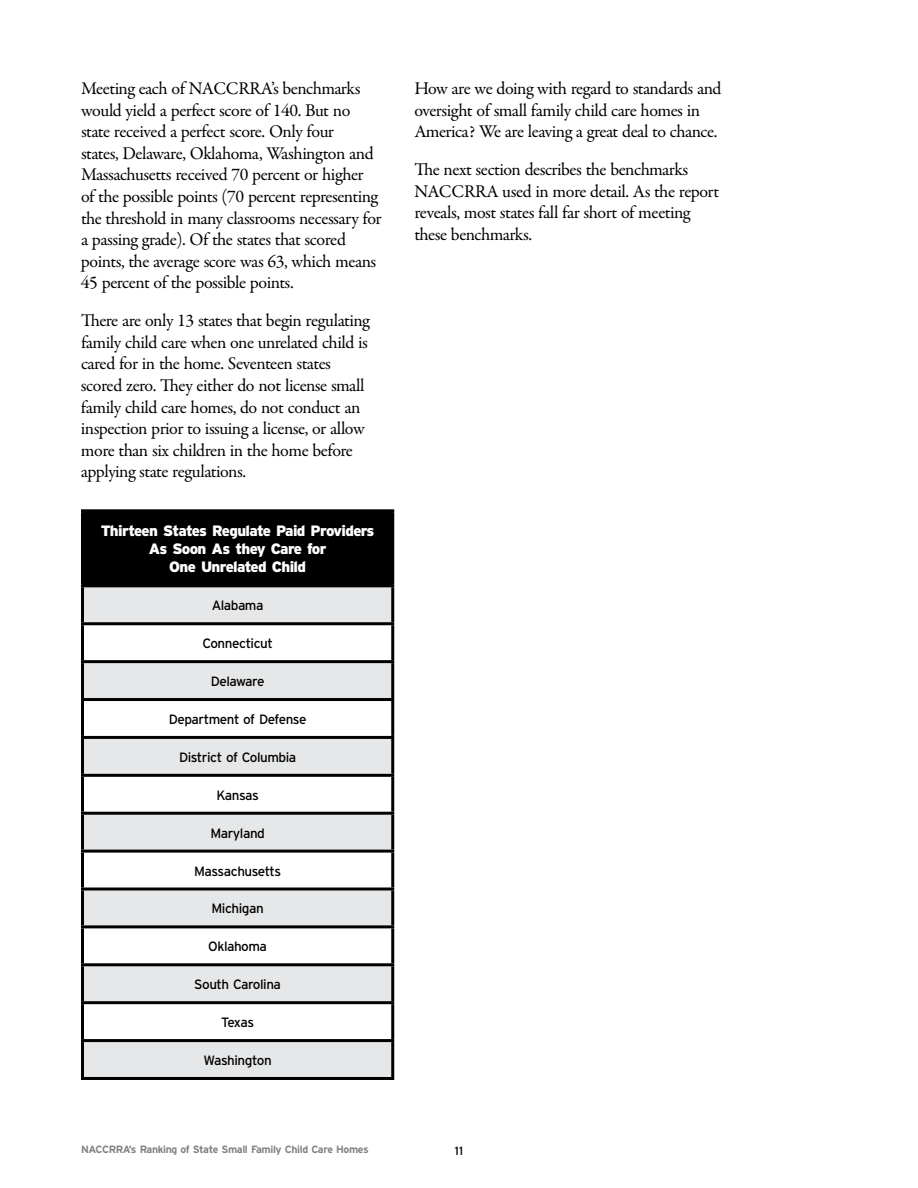
<style>
.page{position:relative;width:918px;height:1188px;background:#fff}
.page>*{position:absolute;margin:0;border:0;box-sizing:border-box;transform-origin:0 0}
.t1{font:18px/21.6px "Garamond Premr Pro";letter-spacing:-.025em;color:#000}
.t2{font:900 15px/18px "Interstate";letter-spacing:-.045em;color:#fff;text-align:center}
.t3{font:13.5px "Interstate";letter-spacing:-.035em;color:#000}
.t4{font:12px "Interstate";color:#000}
.t5{font:700 10.5px "Interstate";letter-spacing:-.04em;color:#808285}
</style>
<div class="page">
<div style="left:82px;top:511px;width:311px;height:75px;background:#000"></div>
<svg style="left:84px;top:587px;width:307px;height:490px;fill:#e6e7e8"></svg>
<hr style="left:81px;top:509px;width:313px;height:3px;background:#000">
<hr style="left:81px;top:512px;width:3px;height:72px;background:#000">
<hr style="left:391px;top:512px;width:3px;height:72px;background:#000">
<hr style="left:81px;top:584px;width:313px;height:3px;background:#000">
<hr style="left:81px;top:587px;width:3px;height:35px;background:#000">
<hr style="left:391px;top:587px;width:3px;height:35px;background:#000">
<hr style="left:81px;top:622px;width:313px;height:3px;background:#000">
<hr style="left:81px;top:625px;width:3px;height:35px;background:#000">
<hr style="left:391px;top:625px;width:3px;height:35px;background:#000">
<hr style="left:81px;top:660px;width:313px;height:3px;background:#000">
<hr style="left:81px;top:663px;width:3px;height:35px;background:#000">
<hr style="left:391px;top:663px;width:3px;height:35px;background:#000">
<hr style="left:81px;top:698px;width:313px;height:3px;background:#000">
<hr style="left:81px;top:701px;width:3px;height:35px;background:#000">
<hr style="left:391px;top:701px;width:3px;height:35px;background:#000">
<hr style="left:81px;top:736px;width:313px;height:3px;background:#000">
<hr style="left:81px;top:739px;width:3px;height:35px;background:#000">
<hr style="left:391px;top:739px;width:3px;height:35px;background:#000">
<hr style="left:81px;top:774px;width:313px;height:3px;background:#000">
<hr style="left:81px;top:777px;width:3px;height:35px;background:#000">
<hr style="left:391px;top:777px;width:3px;height:35px;background:#000">
<hr style="left:81px;top:812px;width:313px;height:3px;background:#000">
<hr style="left:81px;top:815px;width:3px;height:35px;background:#000">
<hr style="left:391px;top:815px;width:3px;height:35px;background:#000">
<hr style="left:81px;top:850px;width:313px;height:3px;background:#000">
<hr style="left:81px;top:853px;width:3px;height:35px;background:#000">
<hr style="left:391px;top:853px;width:3px;height:35px;background:#000">
<hr style="left:81px;top:888px;width:313px;height:3px;background:#000">
<hr style="left:81px;top:891px;width:3px;height:34px;background:#000">
<hr style="left:391px;top:891px;width:3px;height:34px;background:#000">
<hr style="left:81px;top:925px;width:313px;height:3px;background:#000">
<hr style="left:81px;top:928px;width:3px;height:35px;background:#000">
<hr style="left:391px;top:928px;width:3px;height:35px;background:#000">
<hr style="left:81px;top:963px;width:313px;height:3px;background:#000">
<hr style="left:81px;top:966px;width:3px;height:35px;background:#000">
<hr style="left:391px;top:966px;width:3px;height:35px;background:#000">
<hr style="left:81px;top:1001px;width:313px;height:3px;background:#000">
<hr style="left:81px;top:1004px;width:3px;height:35px;background:#000">
<hr style="left:391px;top:1004px;width:3px;height:35px;background:#000">
<hr style="left:81px;top:1039px;width:313px;height:3px;background:#000">
<hr style="left:81px;top:1042px;width:3px;height:35px;background:#000">
<hr style="left:391px;top:1042px;width:3px;height:35px;background:#000">
<hr style="left:81px;top:1077px;width:313px;height:3px;background:#000">
<p class="t1" style="left:81px;top:78px;width:302px">Meeting each of NACCRRA’s benchmarks would yield a perfect score of 140. But no state received a perfect score. Only four<br>states, Delaware, Oklahoma, Washington and Massachusetts received 70 percent or higher of the possible points (70 percent representing the threshold in many classrooms necessary for a passing grade). Of the states that scored points, the average score was 63, which means 45 percent of the possible points.</p>
<p class="t1" style="left:81px;top:310px;width:290px">There are only 13 states that begin regulating family child care when one unrelated child is cared for in the home. Seventeen states scored zero. They either do not license small family child care homes, do not conduct an inspection prior to issuing a license, or allow more than six children in the home before applying state regulations.</p>
<p class="t2" style="left:101px;top:522px;width:275px">Thirteen States Regulate Paid Providers<br>As Soon As they Care for<br>One Unrelated Child</p>
<p class="t3" style="left:212px;top:598px;width:53px">Alabama</p>
<p class="t3" style="left:202px;top:636px;width:72px">Connecticut</p>
<p class="t3" style="left:211px;top:674px;width:55px">Delaware</p>
<p class="t3" style="left:169px;top:712px;width:139px">Department of Defense</p>
<p class="t3" style="left:179px;top:750px;width:119px">District of Columbia</p>
<p class="t3" style="left:216px;top:787px;width:44px">Kansas</p>
<p class="t3" style="left:210px;top:825px;width:56px">Maryland</p>
<p class="t3" style="left:194px;top:863px;width:89px">Massachusetts</p>
<p class="t3" style="left:211px;top:901px;width:54px">Michigan</p>
<p class="t3" style="left:208px;top:939px;width:60px">Oklahoma</p>
<p class="t3" style="left:194px;top:977px;width:88px">South Carolina</p>
<p class="t3" style="left:221px;top:1015px;width:34px">Texas</p>
<p class="t3" style="left:204px;top:1053px;width:70px">Washington</p>
<p class="t1" style="left:414px;top:78px;width:309px">How are we doing with regard to standards and oversight of small family child care homes in<br>America? We are leaving a great deal to chance.</p>
<p class="t1" style="left:414px;top:159px;width:306px">The next section describes the benchmarks NACCRRA used in more detail. As the report reveals, most states fall far short of meeting these benchmarks.</p>
<p class="t5" style="left:81px;top:1144px;width:289px">NACCRRA’s Ranking of State Small Family Child Care Homes</p>
<p class="t4" style="left:455px;top:1144px;width:10px">11</p>
</div>
